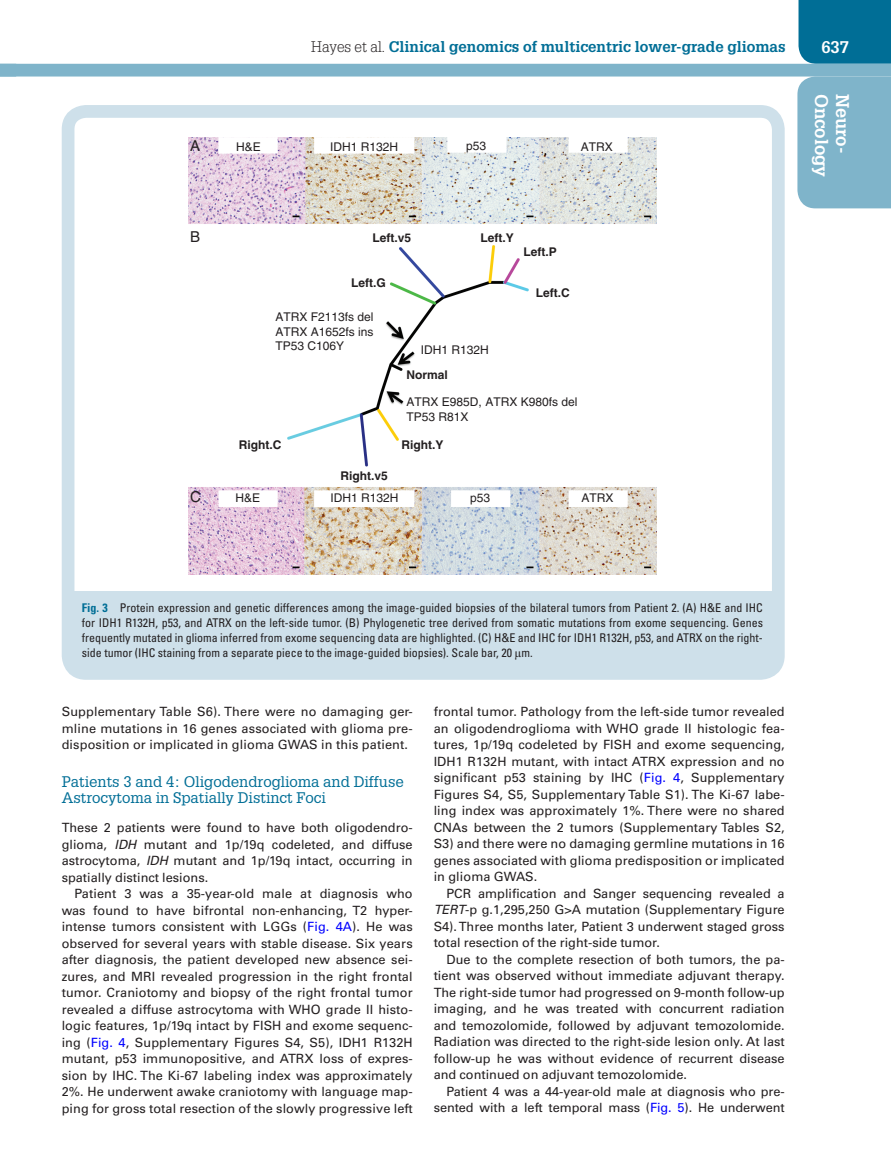
<style>
.page{position:relative;width:891px;height:1175px;background:#fff}
.page>*{position:absolute;margin:0;border:0;box-sizing:border-box;transform-origin:0 0}
.t1{font:700 18px "Glypha LT Std";color:#fff}
.t2{font:700 16.5px "Glypha LT Std";color:#fff}
.t3{font:15px/16.5px "Glypha LT Std";color:#006e96}
.t4{font:700 15px "Glypha LT Std";color:#006e96}
.t5{font:15px "Helvetica";color:#231f20}
.t6{font:12.75px/16.5px "Univers LT Std";color:#231f20;text-align:justify}
.t7{font:condensed 12px/15px "Univers LT Std";color:#231f20;text-align:justify}
.t8{font:12px/14.4px "Helvetica";color:#231f20;text-align:justify}
.t9{font:700 12px "Helvetica";color:#231f20}
.s1{font-weight:300;color:#231f20}
.s2{font-weight:700;color:#006e96}
.s3{font-family:"Gandhari Unicode";font-stretch:normal}
.s4{font-style:italic}
.s5{color:#00f}
</style>
<div class="page">
<div style="left:799px;top:0;width:92px;height:64px;background:#006e96"></div>
<div style="left:0;top:64px;width:891px;height:12px;background:#7fb4ca"></div>
<div style="left:797px;top:76px;width:94px;height:132px;background:#7fb4ca"></div>
<div style="left:73px;top:591px;width:700px;height:79px;background:#cee0ea"></div>
<img style="left:188px;top:137px;width:468px;height:437px">
<div style="left:62px;top:105px;width:723px;height:575px;border:13px solid #cee0ea;border-radius:18px"></div>
<p class="t5" style="left:190px;top:137px;width:12px">A</p>
<p class="t8" style="left:236px;top:139px;width:26px">H&amp;E</p>
<p class="t4" style="left:311px;top:37px;width:476px"><span class="s1">Hayes et al.</span> Clinical genomics of multicentric lower-grade gliomas</p>
<p class="t2" style="left:821px;top:37px;width:29px">637</p>
<h1 class="t1" style="left:833px;top:94px;width:85px;rotate:90deg">Oncology</h1>
<h1 class="t1" style="left:854px;top:94px;width:61px;rotate:90deg">Neuro-</h1>
<p class="t8" style="left:466px;top:139px;width:22px">p53</p>
<p class="t8" style="left:330px;top:139px;width:70px">IDH1 R132H</p>
<p class="t8" style="left:581px;top:139px;width:34px">ATRX</p>
<p class="t5" style="left:190px;top:228px;width:12px">B</p>
<p class="t9" style="left:372px;top:231px;width:40px">Left.v5</p>
<p class="t9" style="left:480px;top:231px;width:35px">Left.Y</p>
<p class="t9" style="left:351px;top:275px;width:36px">Left.G</p>
<p class="t8" style="left:275px;top:310px;width:100px">ATRX F2113fs del ATRX A1652fs ins TP53 C106Y</p>
<p class="t8" style="left:421px;top:342px;width:70px">IDH1 R132H</p>
<p class="t9" style="left:407px;top:368px;width:43px">Normal</p>
<p class="t9" style="left:524px;top:244px;width:35px">Left.P</p>
<p class="t9" style="left:536px;top:285px;width:35px">Left.C</p>
<p class="t8" style="left:407px;top:395px;width:172px">ATRX E985D, ATRX K980fs del<br>TP53 R81X</p>
<p class="t5" style="left:190px;top:488px;width:12px">C</p>
<p class="t9" style="left:239px;top:437px;width:44px">Right.C</p>
<p class="t9" style="left:402px;top:437px;width:43px">Right.Y</p>
<p class="t9" style="left:341px;top:468px;width:49px">Right.v5</p>
<p class="t8" style="left:236px;top:491px;width:26px">H&amp;E</p>
<p class="t8" style="left:331px;top:491px;width:70px">IDH1 R132H</p>
<p class="t8" style="left:470px;top:491px;width:22px">p53</p>
<p class="t8" style="left:582px;top:491px;width:34px">ATRX</p>
<p class="t7" style="left:82px;top:600px;width:683px"><span class="s2">Fig. 3</span> Protein expression and genetic differences among the image-guided biopsies of the bilateral tumors from Patient 2. (A) H&amp;E and IHC for IDH1 R132H, p53, and ATRX on the left-side tumor. (B) Phylogenetic tree derived from somatic mutations from exome sequencing. Genes frequently mutated in glioma inferred from exome sequencing data are highlighted. (C) H&amp;E and IHC for IDH1 R132H, p53, and ATRX on the right&shy;side tumor (IHC staining from a separate piece to the image-guided biopsies). Scale bar, 20 <span class="s3">μ</span>m.</p>
<p class="t6" style="left:62px;top:703px;width:353px">Supplementary Table S6). There were no damaging ger&shy;mline mutations in 16 genes associated with glioma pre&shy;disposition or implicated in glioma GWAS in this patient.</p>
<p class="t3" style="left:62px;top:772px;width:344px">Patients 3 and 4: Oligodendroglioma and Diffuse<br>Astrocytoma in Spatially Distinct Foci</p>
<p class="t6" style="left:62px;top:819px;width:353px">These 2 patients were found to have both oligodendro&shy;glioma, <span class="s4">IDH</span> mutant and 1p/19q codeleted, and diffuse astrocytoma, <span class="s4">IDH</span> mutant and 1p/19q intact, occurring in spatially distinct lesions.</p>
<p class="t6" style="left:62px;top:885px;width:353px;text-indent:13px">Patient 3 was a 35-year-old male at diagnosis who was found to have bifrontal non-enhancing, T2 hyper&shy;intense tumors consistent with LGGs (<span class="s5">Fig. 4A</span>). He was observed for several years with stable disease. Six years after diagnosis, the patient developed new absence sei&shy;zures, and MRI revealed progression in the right frontal tumor. Craniotomy and biopsy of the right frontal tumor revealed a diffuse astrocytoma with WHO grade II histo&shy;logic features, 1p/19q intact by FISH and exome sequenc&shy;ing (<span class="s5">Fig. 4</span>, Supplementary Figures S4, S5), IDH1 R132H mutant, p53 immunopositive, and ATRX loss of expres&shy;sion by IHC. The Ki-67 labeling index was approximately 2%. He underwent awake craniotomy with language map&shy;ping for gross total resection of the slowly progressive left</p>
<p class="t6" style="left:434px;top:703px;width:353px">frontal tumor. Pathology from the left-side tumor revealed an oligodendroglioma with WHO grade II histologic fea&shy;tures, 1p/19q codeleted by FISH and exome sequencing, IDH1 R132H mutant, with intact ATRX expression and no significant p53 staining by IHC (<span class="s5">Fig. 4</span>, Supplementary Figures S4, S5, Supplementary Table S1). The Ki-67 labe&shy;ling index was approximately 1%. There were no shared CNAs between the 2 tumors (Supplementary Tables S2, S3) and there were no damaging germline mutations in 16 genes associated with glioma predisposition or implicated in glioma GWAS.</p>
<p class="t6" style="left:434px;top:884px;width:353px;text-indent:13px">PCR amplification and Sanger sequencing revealed a <span class="s4">TERT</span>-p g.1,295,250 G&gt;A mutation (Supplementary Figure S4). Three months later, Patient 3 underwent staged gross total resection of the right-side tumor.</p>
<p class="t6" style="left:434px;top:950px;width:353px;text-indent:13px">Due to the complete resection of both tumors, the pa&shy;tient was observed without immediate adjuvant therapy.<br>The right-side tumor had progressed on 9-month follow-up imaging, and he was treated with concurrent radiation and temozolomide, followed by adjuvant temozolomide.<br>Radiation was directed to the right-side lesion only. At last follow-up he was without evidence of recurrent disease and continued on adjuvant temozolomide.</p>
<p class="t6" style="left:434px;top:1082px;width:353px;text-align:right">Patient 4 was a 44-year-old male at diagnosis who pre&shy;sented with a left temporal mass (<span class="s5">Fig. 5</span>). He underwent</p>
</div>
